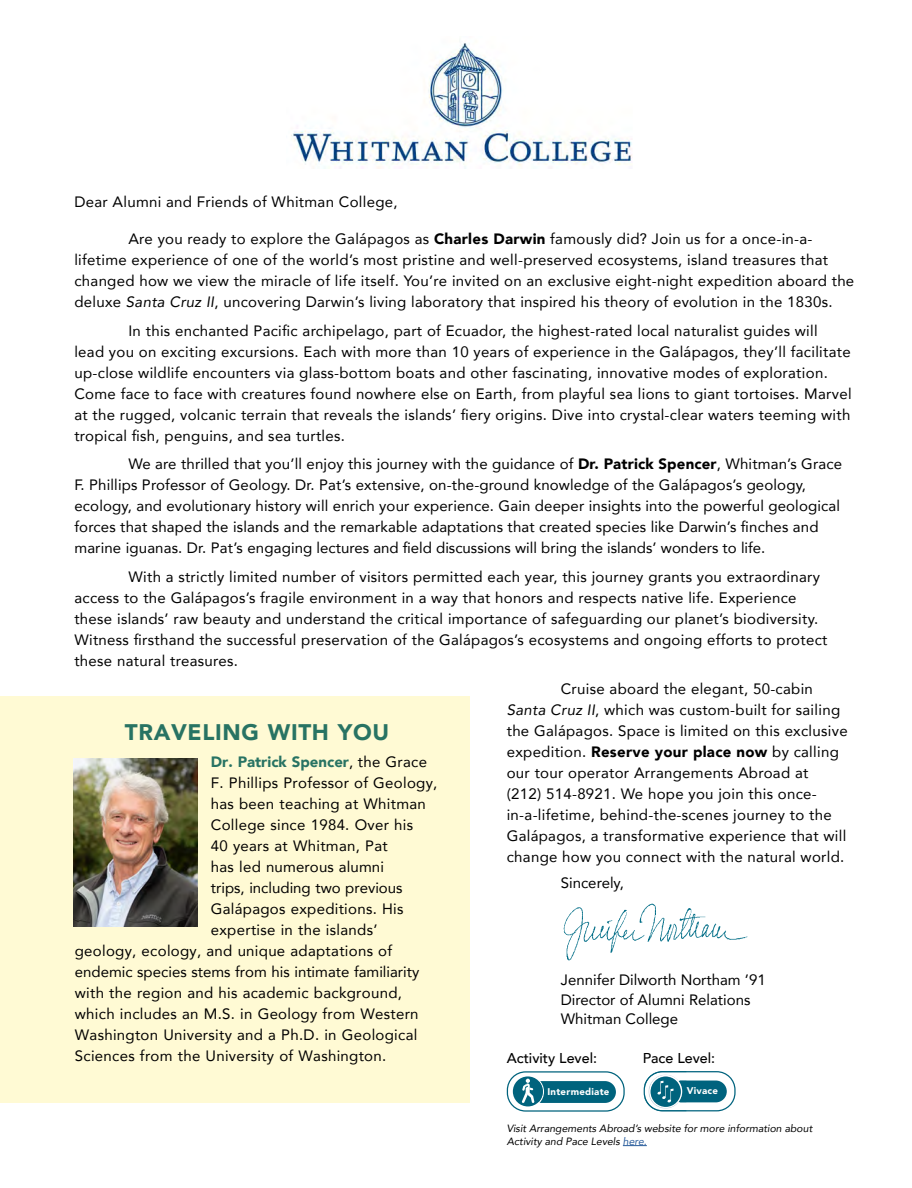
<style>
.page{position:relative;width:912px;height:1188px;background:#fff}
.page>*{position:absolute;margin:0;border:0;box-sizing:border-box;transform-origin:0 0}
.t1{font:900 22.5px "Avenir";letter-spacing:.03em;color:#287363}
.t2{font:15px/21px "Avenir";letter-spacing:.02em;color:#000}
.t3{font:15px/19.5px "Avenir";color:#000}
.t4{font:900 15px "Avenir";color:#287363}
.t5{font:500 14.25px "Avenir";color:#000}
.t6{font:italic 10.5px/12.6px "Avenir";color:#000}
.t7{font:900 9.6px "Avenir";letter-spacing:.025em;color:#fff}
.s1{font-weight:900}
.s2{font-style:italic}
.s3{font-weight:400;color:#000}
.s4{color:#275b9b}
</style>
<div class="page">
<div style="left:0;top:696px;width:469px;height:407px;background:#fffad4"></div>
<img style="left:74px;top:758px;width:123px;height:169px">
<img style="left:659px;top:1111px;width:27px;height:1px">
<svg style="left:643px;top:1071px;width:92px;height:40px"></svg>
<div style="left:506px;top:1071px;width:118px;height:41px;border:1px solid #00637d;border-radius:18px"></div>
<div style="left:511px;top:1075px;width:33px;height:33px;border:1px solid #fff;border-radius:50%"></div>
<svg style="left:512px;top:1076px;width:31px;height:31px"></svg>
<svg style="left:521px;top:1079px;width:94px;height:24px;background:#277b91"></svg>
<svg style="left:622px;top:1145px;width:24px;height:1px"></svg>
<img style="left:291px;top:43px;width:341px;height:126px">
<img style="left:563px;top:904px;width:184px;height:57px">
<p class="t2" style="left:74px;top:191px;width:325px">Dear Alumni and Friends of Whitman College,</p>
<p class="t2" style="left:74px;top:228px;width:781px;text-indent:54px">Are you ready to explore the Galápagos as <span class="s1">Charles Darwin</span> famously did? Join us for a once-in-a&shy;lifetime experience of one of the world’s most pristine and well-preserved ecosystems, island treasures that changed how we view the miracle of life itself. You’re invited on an exclusive eight-night expedition aboard the deluxe <span class="s2">Santa Cruz II</span>, uncovering Darwin’s living laboratory that inspired his theory of evolution in the 1830s.</p>
<p class="t2" style="left:74px;top:320px;width:778px;text-indent:54px">In this enchanted Pacific archipelago, part of Ecuador, the highest-rated local naturalist guides will<br>lead you on exciting excursions. Each with more than 10 years of experience in the Galápagos, they’ll facilitate up-close wildlife encounters via glass-bottom boats and other fascinating, innovative modes of exploration.<br>Come face to face with creatures found nowhere else on Earth, from playful sea lions to giant tortoises. Marvel at the rugged, volcanic terrain that reveals the islands’ fiery origins. Dive into crystal-clear waters teeming with tropical fish, penguins, and sea turtles.</p>
<p class="t2" style="left:74px;top:453px;width:769px;text-indent:54px">We are thrilled that you’ll enjoy this journey with the guidance of <span class="s1">Dr. Patrick Spencer</span>, Whitman’s Grace F. Phillips Professor of Geology. Dr. Pat’s extensive, on-the-ground knowledge of the Galápagos’s geology, ecology, and evolutionary history will enrich your experience. Gain deeper insights into the powerful geological forces that shaped the islands and the remarkable adaptations that created species like Darwin’s finches and marine iguanas. Dr. Pat’s engaging lectures and field discussions will bring the islands’ wonders to life.</p>
<p class="t2" style="left:74px;top:566px;width:754px;text-indent:54px">With a strictly limited number of visitors permitted each year, this journey grants you extraordinary access to the Galápagos’s fragile environment in a way that honors and respects native life. Experience these islands’ raw beauty and understand the critical importance of safeguarding our planet’s biodiversity.<br>Witness firsthand the successful preservation of the Galápagos’s ecosystems and ongoing efforts to protect these natural treasures.</p>
<p class="t2" style="left:506px;top:678px;width:342px;text-indent:54px">Cruise aboard the elegant, 50-cabin <span class="s2">Santa Cruz II</span>, which was custom-built for sailing the Galápagos. Space is limited on this exclusive expedition. <span class="s1">Reserve your place now</span> by calling our tour operator Arrangements Abroad at<br>(212) 514-8921. We hope you join this once&shy;in-a-lifetime, behind-the-scenes journey to the Galápagos, a transformative experience that will change how you connect with the natural world.</p>
<p class="t3" style="left:560px;top:872px;width:65px">Sincerely,</p>
<h1 class="t1" style="left:125px;top:713px;width:266px">TRAVELING WITH YOU</h1>
<p class="t4" style="left:211px;top:749px;width:218px">Dr. Patrick Spencer<span class="s3">, the Grace</span></p>
<p class="t2" style="left:211px;top:772px;width:228px">F. Phillips Professor of Geology,</p>
<p class="t2" style="left:211px;top:793px;width:216px">has been teaching at Whitman</p>
<p class="t2" style="left:211px;top:814px;width:204px">College since 1984. Over his</p>
<p class="t2" style="left:211px;top:835px;width:178px">40 years at Whitman, Pat</p>
<p class="t2" style="left:211px;top:856px;width:175px">has led numerous alumni</p>
<p class="t3" style="left:211px;top:878px;width:193px">trips, including two previous</p>
<p class="t2" style="left:211px;top:898px;width:194px">Galápagos expeditions. His</p>
<p class="t2" style="left:211px;top:919px;width:168px">expertise in the islands’</p>
<p class="t2" style="left:75px;top:940px;width:319px">geology, ecology, and unique adaptations of</p>
<p class="t3" style="left:75px;top:962px;width:346px">endemic species stems from his intimate familiarity</p>
<p class="t2" style="left:75px;top:982px;width:328px">with the region and his academic background,</p>
<p class="t2" style="left:75px;top:1003px;width:345px">which includes an M.S. in Geology from Western</p>
<p class="t2" style="left:75px;top:1024px;width:344px">Washington University and a Ph.D. in Geological</p>
<p class="t2" style="left:75px;top:1045px;width:313px">Sciences from the University of Washington.</p>
<p class="t3" style="left:560px;top:970px;width:206px">Jennifer Dilworth Northam ’91<br>Director of Alumni Relations<br>Whitman College</p>
<p class="t5" style="left:506px;top:1046px;width:92px">Activity Level:</p>
<p class="t5" style="left:642px;top:1045px;width:74px">Pace Level:</p>
<p class="t7" style="left:547px;top:1083px;width:63px">Intermediate</p>
<p class="t7" style="left:686px;top:1083px;width:33px">Vivace</p>
<p class="t6" style="left:506px;top:1122px;width:307px">Visit Arrangements Abroad’s website for more information about<br>Activity and Pace Levels <span class="s4">here.</span></p>
</div>
